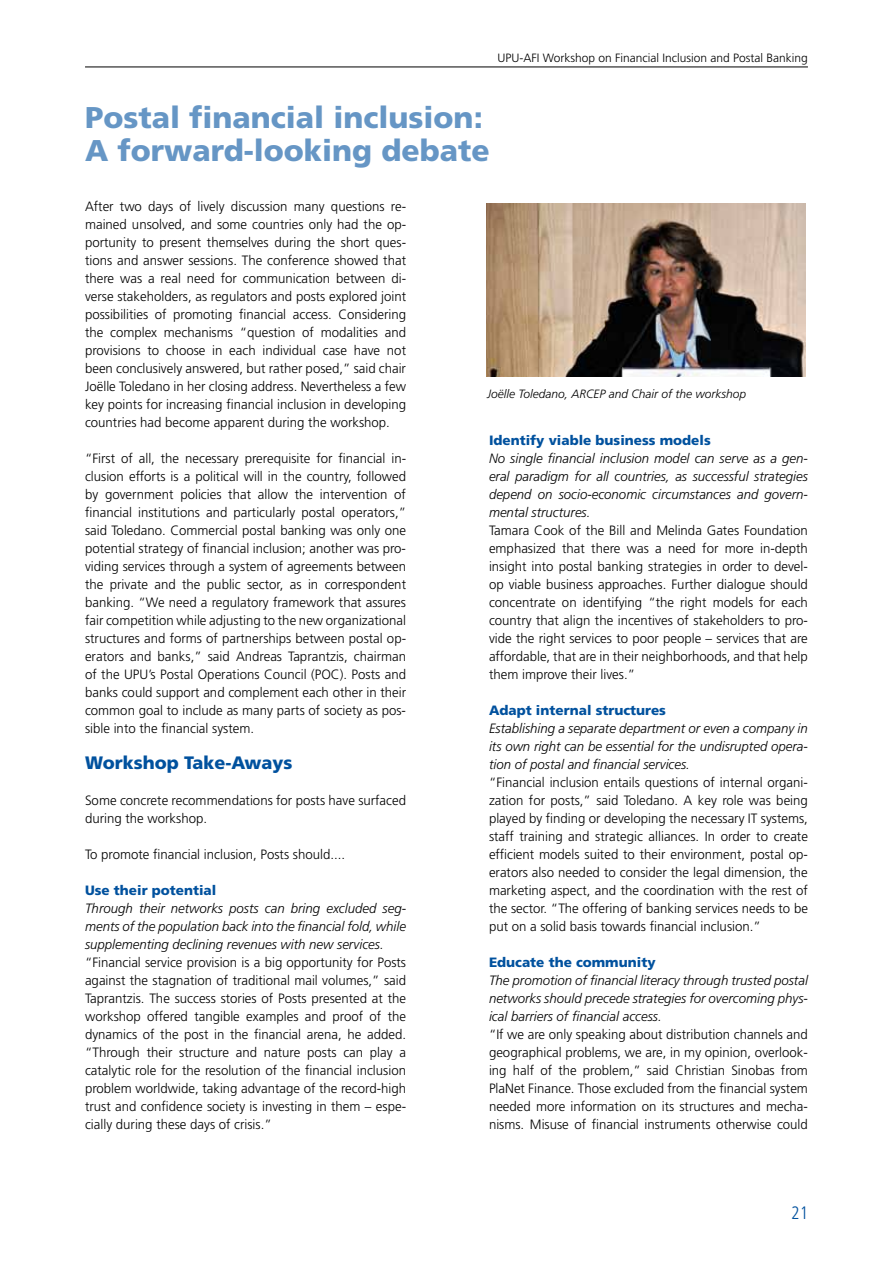
<style>
.page{position:relative;width:893px;height:1263px;background:#fff}
.page>*{position:absolute;margin:0;border:0;box-sizing:border-box;transform-origin:0 0}
.t1{font:900 30px/33px "Frutiger";color:#6696c5}
.t2{font:900 18px "Frutiger";color:#00519e}
.t3{font:300 condensed 18px "Frutiger";color:#00519e}
.t4{font:300 13.5px/18px "Frutiger";color:#000;text-align:justify}
.t5{font:italic 300 13.5px/18px "Frutiger";color:#000;text-align:justify}
.t6{font:900 13.5px "Frutiger";color:#00519e}
.t7{font:300 12px "Frutiger";color:#000}
.t8{font:italic 300 12px "Frutiger";color:#000}
</style>
<div class="page">
<hr style="left:85px;top:67px;width:723px;height:1px;background:#000">
<img style="left:487px;top:204px;width:319px;height:173px">
<p class="t7" style="left:497px;top:51px;width:312px">UPU-AFI Workshop on Financial Inclusion and Postal Banking</p>
<h1 class="t1" style="left:85px;top:101px;width:406px">Postal financial inclusion:<br>A forward-looking debate</h1>
<p class="t4" style="left:85px;top:198px;width:323px">After two days of lively discussion many questions re&shy;mained unsolved, and some countries only had the op&shy;portunity to present themselves during the short ques&shy;tions and answer sessions. The conference showed that there was a real need for communication between di&shy;verse stakeholders, as regulators and posts explored joint possibilities of promoting financial access. Considering the complex mechanisms “question of modalities and provisions to choose in each individual case have not been conclusively answered, but rather posed,” said chair Joëlle Toledano in her closing address. Nevertheless a few key points for increasing financial inclusion in developing countries had become apparent during the workshop.</p>
<p class="t4" style="left:85px;top:450px;width:323px">“First of all, the necessary prerequisite for financial in&shy;clusion efforts is a political will in the country, followed by government policies that allow the intervention of financial institutions and particularly postal operators,” said Toledano. Commercial postal banking was only one potential strategy of financial inclusion; another was pro&shy;viding services through a system of agreements between the private and the public sector, as in correspondent banking. “We need a regulatory framework that assures fair competition while adjusting to the new organizational structures and forms of partnerships between postal op&shy;erators and banks,” said Andreas Taprantzis, chairman of the UPU’s Postal Operations Council (POC). Posts and banks could support and complement each other in their common goal to include as many parts of society as pos&shy;sible into the financial system.</p>
<h2 class="t2" style="left:85px;top:752px;width:209px">Workshop Take-Aways</h2>
<p class="t4" style="left:85px;top:792px;width:323px">Some concrete recommendations for posts have surfaced during the workshop.</p>
<p class="t4" style="left:85px;top:846px;width:262px">To promote financial inclusion, Posts should....</p>
<p class="t6" style="left:85px;top:882px;width:133px">Use their potential</p>
<p class="t5" style="left:85px;top:900px;width:323px">Through their networks posts can bring excluded seg&shy;ments of the population back into the financial fold, while supplementing declining revenues with new services.</p>
<p class="t4" style="left:85px;top:954px;width:323px">“Financial service provision is a big opportunity for Posts against the stagnation of traditional mail volumes,” said Taprantzis. The success stories of Posts presented at the workshop offered tangible examples and proof of the dynamics of the post in the financial arena, he added. “Through their structure and nature posts can play a catalytic role for the resolution of the financial inclusion problem worldwide, taking advantage of the record-high trust and confidence society is investing in them – espe&shy;cially during these days of crisis.”</p>
<p class="t8" style="left:487px;top:387px;width:260px">Joëlle Toledano, ARCEP and Chair of the workshop</p>
<p class="t6" style="left:489px;top:432px;width:223px">Identify viable business models</p>
<p class="t5" style="left:489px;top:450px;width:320px">No single financial inclusion model can serve as a gen&shy;eral paradigm for all countries, as successful strategies depend on socio-economic circumstances and govern&shy;mental structures.</p>
<p class="t4" style="left:489px;top:522px;width:320px">Tamara Cook of the Bill and Melinda Gates Foundation emphasized that there was a need for more in-depth insight into postal banking strategies in order to devel&shy;op viable business approaches. Further dialogue should concentrate on identifying “the right models for each country that align the incentives of stakeholders to pro&shy;vide the right services to poor people – services that are affordable, that are in their neighborhoods, and that help them improve their lives.”</p>
<p class="t6" style="left:489px;top:702px;width:179px">Adapt internal structures</p>
<p class="t5" style="left:489px;top:720px;width:320px">Establishing a separate department or even a company in its own right can be essential for the undisrupted opera&shy;tion of postal and financial services.</p>
<p class="t4" style="left:489px;top:774px;width:320px">“Financial inclusion entails questions of internal organi&shy;zation for posts,” said Toledano. A key role was being played by finding or developing the necessary IT systems, staff training and strategic alliances. In order to create efficient models suited to their environment, postal op&shy;erators also needed to consider the legal dimension, the marketing aspect, and the coordination with the rest of the sector. “The offering of banking services needs to be put on a solid basis towards financial inclusion.”</p>
<p class="t6" style="left:489px;top:954px;width:168px">Educate the community</p>
<p class="t5" style="left:489px;top:972px;width:320px">The promotion of financial literacy through trusted postal networks should precede strategies for overcoming phys&shy;ical barriers of financial access.</p>
<p class="t4" style="left:489px;top:1026px;width:320px">“If we are only speaking about distribution channels and geographical problems, we are, in my opinion, overlook&shy;ing half of the problem,” said Christian Sinobas from PlaNet Finance. Those excluded from the financial system needed more information on its structures and mecha&shy;nisms. Misuse of financial instruments otherwise could</p>
<h2 class="t3" style="left:791px;top:1203px;width:18px">21</h2>
</div>
